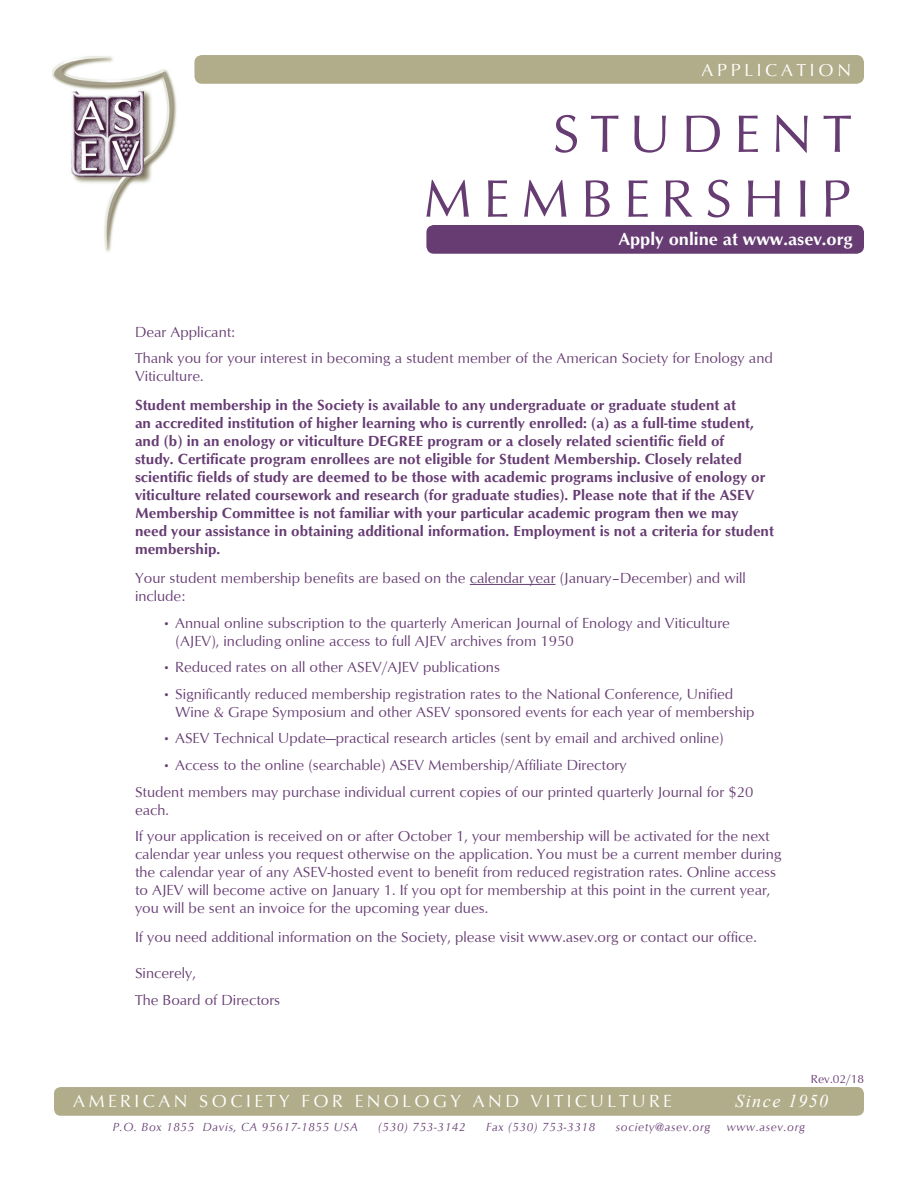
<style>
.page{position:relative;width:918px;height:1188px;background:#fff}
.page>*{position:absolute;margin:0;border:0;box-sizing:border-box;transform-origin:0 0}
.Body{font:54px/64.8px "Optimum";letter-spacing:.21em;color:#663c73;text-align:right}
.Body-2{font:18px "Optimum";letter-spacing:.19em;color:#fff}
.t1{font:700 18px "Optimum";color:#fff}
.Body-3{font:18px "Optimum";letter-spacing:.21em;color:#fff}
.t2{font:italic 18px "Times New Roman";letter-spacing:.09em;color:#fff}
.Body-4{font:15px/18px "Optimum";color:#663c73}
.Body-5{font:700 15px/18px "Optimum";color:#663c73}
.Body_Bullets{font:15px/18px "Optimum";color:#663c73}
.t3{font:italic 12px "Optimum";letter-spacing:.06em;color:#663c73}
.t4{font:12px "Optimum";color:#663c73}
</style>
<div class="page">
<hr style="left:470px;top:584px;width:86px;height:1px;background:#663c73">
<div style="left:54px;top:1087px;width:810px;height:29px;background:#b1ad8a;border-radius:7px"></div>
<div style="left:195px;top:56px;width:668px;height:27px;background:#b1ad8a;border-radius:7px"></div>
<div style="left:194px;top:55px;width:670px;height:29px;border:2px solid #b1ad8a;border-radius:7px"></div>
<img style="left:52px;top:56px;width:125px;height:196px">
<div style="left:427px;top:226px;width:436px;height:27px;background:#663c73;border-radius:7px"></div>
<div style="left:426px;top:225px;width:438px;height:29px;border:2px solid #663c73;border-radius:7px"></div>
<p class="Body-3" style="left:701px;top:60px;width:151px">APPLICATION</p>
<p class="Body" style="left:423px;top:100px;width:430px">STUDENT<br>MEMBERSHIP</p>
<p class="t1" style="left:618px;top:229px;width:236px">Apply online at www.asev.org</p>
<p class="Body-4" style="left:135px;top:322px;width:102px">Dear Applicant:</p>
<p class="Body-4" style="left:135px;top:349px;width:639px">Thank you for your interest in becoming a student member of the American Society for Enology and<br>Viticulture.</p>
<p class="Body-5" style="left:135px;top:396px;width:640px">Student membership in the Society is available to any undergraduate or graduate student at<br>an accredited institution of higher learning who is currently enrolled: (a) as a full-time student, and (b) in an enology or viticulture DEGREE program or a closely related scientific field of<br>study. Certificate program enrollees are not eligible for Student Membership. Closely related scientific fields of study are deemed to be those with academic programs inclusive of enology or viticulture related coursework and research (for graduate studies). Please note that if the ASEV Membership Committee is not familiar with your particular academic program then we may need your assistance in obtaining additional information. Employment is not a criteria for student membership.</p>
<p class="Body-4" style="left:135px;top:569px;width:612px">Your student membership benefits are based on the calendar year (January–December) and will include:</p>
<p class="Body_Bullets" style="left:176px;top:613px;width:556px;text-indent:-14px">• Annual online subscription to the quarterly American Journal of Enology and Viticulture (AJEV), including online access to full AJEV archives from 1950</p>
<p class="Body_Bullets" style="left:162px;top:658px;width:339px">• Reduced rates on all other ASEV/AJEV publications</p>
<p class="Body_Bullets" style="left:176px;top:685px;width:581px;text-indent:-14px">• Significantly reduced membership registration rates to the National Conference, Unified<br>Wine &amp; Grape Symposium and other ASEV sponsored events for each year of membership</p>
<p class="Body_Bullets" style="left:162px;top:729px;width:563px">• ASEV Technical Update—practical research articles (sent by email and archived online)</p>
<p class="Body_Bullets" style="left:162px;top:756px;width:466px">• Access to the online (searchable) ASEV Membership/Affiliate Directory</p>
<p class="Body-4" style="left:135px;top:782px;width:620px">Student members may purchase individual current copies of our printed quarterly Journal for $20 each.</p>
<p class="Body-4" style="left:135px;top:827px;width:648px">If your application is received on or after October 1, your membership will be activated for the next calendar year unless you request otherwise on the application. You must be a current member during the calendar year of any ASEV-hosted event to benefit from reduced registration rates. Online access to AJEV will become active on January 1. If you opt for membership at this point in the current year, you will be sent an invoice for the upcoming year dues.</p>
<p class="Body-4" style="left:135px;top:928px;width:623px">If you need additional information on the Society, please visit www.asev.org or contact our office.</p>
<p class="Body-4" style="left:135px;top:964px;width:62px">Sincerely,</p>
<p class="Body-4" style="left:135px;top:990px;width:147px">The Board of Directors</p>
<p class="t4" style="left:811px;top:1072px;width:55px">Rev.02/18</p>
<p class="Body-2" style="left:73px;top:1091px;width:600px">AMERICAN SOCIETY FOR ENOLOGY AND VITICULTURE</p>
<p class="t2" style="left:735px;top:1089px;width:94px">Since 1950</p>
<p class="t3" style="left:113px;top:1120px;width:246px">P.O. Box 1855 Davis, CA 95617-1855 USA</p>
<p class="t3" style="left:378px;top:1120px;width:89px">(530) 753-3142</p>
<p class="t3" style="left:486px;top:1120px;width:111px">Fax (530) 753-3318</p>
<p class="t3" style="left:616px;top:1120px;width:96px">society@asev.org</p>
<p class="t3" style="left:727px;top:1120px;width:80px">www.asev.org</p>
</div>
